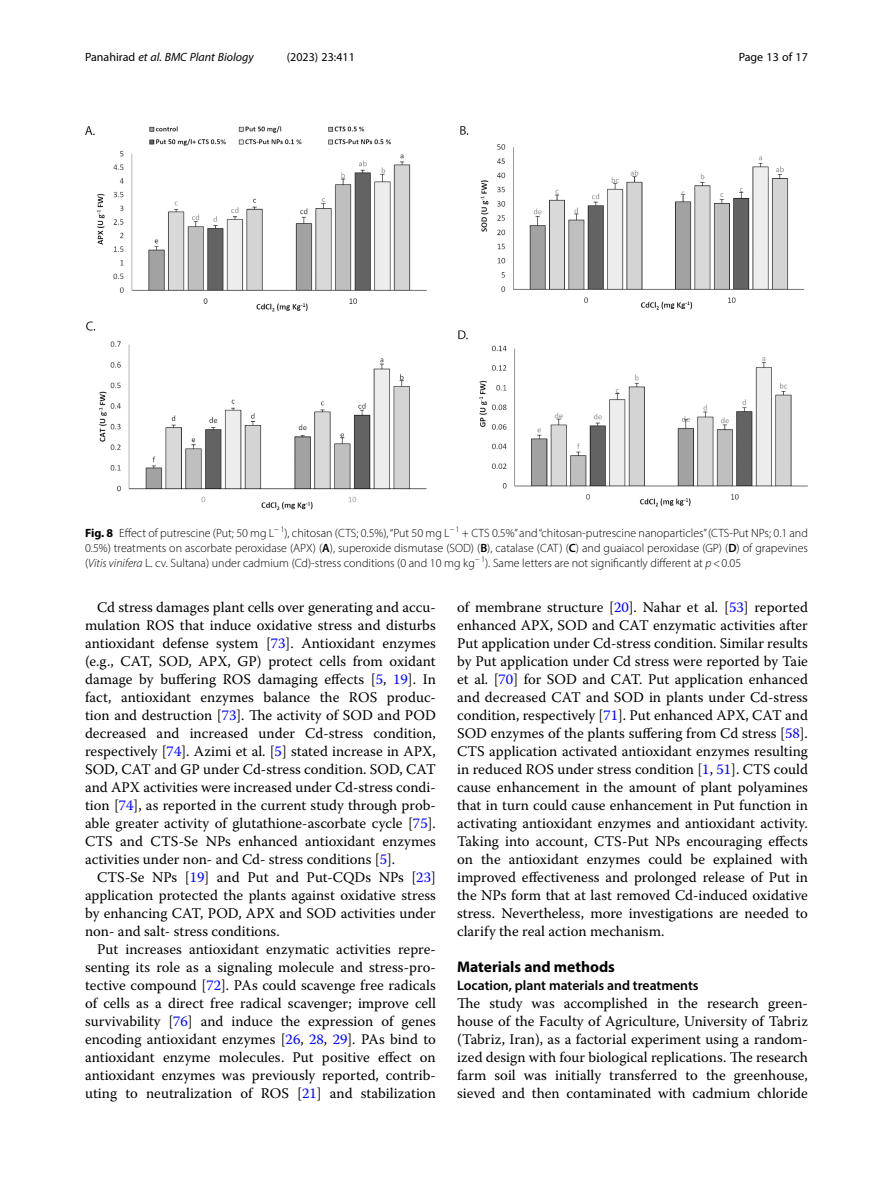
<style>
.page{position:relative;width:893px;height:1191px;background:#fff}
.page>*{position:absolute;margin:0;border:0;box-sizing:border-box;transform-origin:0 0}
.Head_1{font:700 15.45px "Myriad Pro";color:#000}
.Body_Text_Indent{font:14.7px/18px "Warnock Pro";color:#000;text-align:justify}
.Body_Text{font:14.7px/18px "Warnock Pro";color:#000;text-align:justify}
.Head_2_After_1{font:600 13.8px "Myriad Pro";color:#000}
.Figure_Caption{font:300 12px/15px "Myriad Pro";color:#000;text-align:justify}
.t1{font:italic 12px "Myriad Pro";color:#000}
.t2{font:12px "Myriad Pro";color:#000}
.s1{font-style:normal}
.s2{font-weight:700}
.s3{font-weight:600}
.s4{font-style:italic}
.s5{color:#00f}
</style>
<div class="page">
<img style="left:85px;top:126px;width:723px;height:384px">
<p class="t1" style="left:85px;top:50px;width:170px"><span class="s1">Panahirad</span> et al. BMC Plant Biology</p>
<p class="t2" style="left:287px;top:50px;width:70px">(2023) 23:411</p>
<p class="t2" style="left:739px;top:50px;width:71px">Page 13 of 17</p>
<p class="Figure_Caption" style="left:85px;top:525px;width:724px"><span class="s2">Fig. 8</span> Effect of putrescine (Put; 50 mg L<sup>−1</sup>), chitosan (CTS; 0.5%), “Put 50 mg L<sup>−1</sup> + CTS 0.5%” and “chitosan-putrescine nanoparticles” (CTS-Put NPs; 0.1 and 0.5%) treatments on ascorbate peroxidase (APX) (<span class="s3">A</span>), superoxide dismutase (SOD) (<span class="s3">B</span>), catalase (CAT) (<span class="s3">C</span>) and guaiacol peroxidase (GP) (<span class="s3">D</span>) of grapevines (<span class="s4">Vitis vinifera</span> L. cv. Sultana) under cadmium (Cd)-stress conditions (0 and 10 mg kg<sup>−1</sup>). Same letters are not significantly different at <span class="s4">p</span>&lt;0.05</p>
<p class="Body_Text_Indent" style="left:85px;top:598px;width:352px;text-indent:12px">Cd stress damages plant cells over generating and accu&shy;mulation ROS that induce oxidative stress and disturbs antioxidant defense system [<span class="s5">73</span>]. Antioxidant enzymes (e.g., CAT, SOD, APX, GP) protect cells from oxidant damage by buffering ROS damaging effects [<span class="s5">5</span>, <span class="s5">19</span>]. In fact, antioxidant enzymes balance the ROS produc&shy;tion and destruction [<span class="s5">73</span>]. The activity of SOD and POD decreased and increased under Cd-stress condition, respectively [<span class="s5">74</span>]. Azimi et al. [<span class="s5">5</span>] stated increase in APX, SOD, CAT and GP under Cd-stress condition. SOD, CAT and APX activities were increased under Cd-stress condi&shy;tion [<span class="s5">74</span>], as reported in the current study through prob&shy;able greater activity of glutathione-ascorbate cycle [<span class="s5">75</span>].<br>CTS and CTS-Se NPs enhanced antioxidant enzymes activities under non- and Cd- stress conditions [<span class="s5">5</span>].</p>
<p class="Body_Text_Indent" style="left:85px;top:868px;width:352px;text-indent:12px">CTS-Se NPs [<span class="s5">19</span>] and Put and Put-CQDs NPs [<span class="s5">23</span>] application protected the plants against oxidative stress by enhancing CAT, POD, APX and SOD activities under non- and salt- stress conditions.</p>
<p class="Body_Text_Indent" style="left:85px;top:940px;width:352px;text-indent:12px">Put increases antioxidant enzymatic activities repre&shy;senting its role as a signaling molecule and stress-pro&shy;tective compound [<span class="s5">72</span>]. PAs could scavenge free radicals of cells as a direct free radical scavenger; improve cell survivability [<span class="s5">76</span>] and induce the expression of genes encoding antioxidant enzymes [<span class="s5">26</span>, <span class="s5">28</span>, <span class="s5">29</span>]. PAs bind to antioxidant enzyme molecules. Put positive effect on antioxidant enzymes was previously reported, contrib&shy;uting to neutralization of ROS [<span class="s5">21</span>] and stabilization</p>
<p class="Body_Text_Indent" style="left:457px;top:598px;width:352px">of membrane structure [<span class="s5">20</span>]. Nahar et al. [<span class="s5">53</span>] reported enhanced APX, SOD and CAT enzymatic activities after Put application under Cd-stress condition. Similar results by Put application under Cd stress were reported by Taie et al. [<span class="s5">70</span>] for SOD and CAT. Put application enhanced and decreased CAT and SOD in plants under Cd-stress condition, respectively [<span class="s5">71</span>]. Put enhanced APX, CAT and SOD enzymes of the plants suffering from Cd stress [<span class="s5">58</span>].<br>CTS application activated antioxidant enzymes resulting in reduced ROS under stress condition [<span class="s5">1</span>, <span class="s5">51</span>]. CTS could cause enhancement in the amount of plant polyamines that in turn could cause enhancement in Put function in activating antioxidant enzymes and antioxidant activity.<br>Taking into account, CTS-Put NPs encouraging effects on the antioxidant enzymes could be explained with improved effectiveness and prolonged release of Put in the NPs form that at last removed Cd-induced oxidative stress. Nevertheless, more investigations are needed to clarify the real action mechanism.</p>
<p class="Head_1" style="left:457px;top:957px;width:159px">Materials and methods</p>
<p class="Head_2_After_1" style="left:457px;top:977px;width:243px">Location, plant materials and treatments</p>
<p class="Body_Text" style="left:457px;top:994px;width:352px">The study was accomplished in the research green&shy;house of the Faculty of Agriculture, University of Tabriz (Tabriz, Iran), as a factorial experiment using a random&shy;ized design with four biological replications. The research farm soil was initially transferred to the greenhouse, sieved and then contaminated with cadmium chloride</p>
</div>
